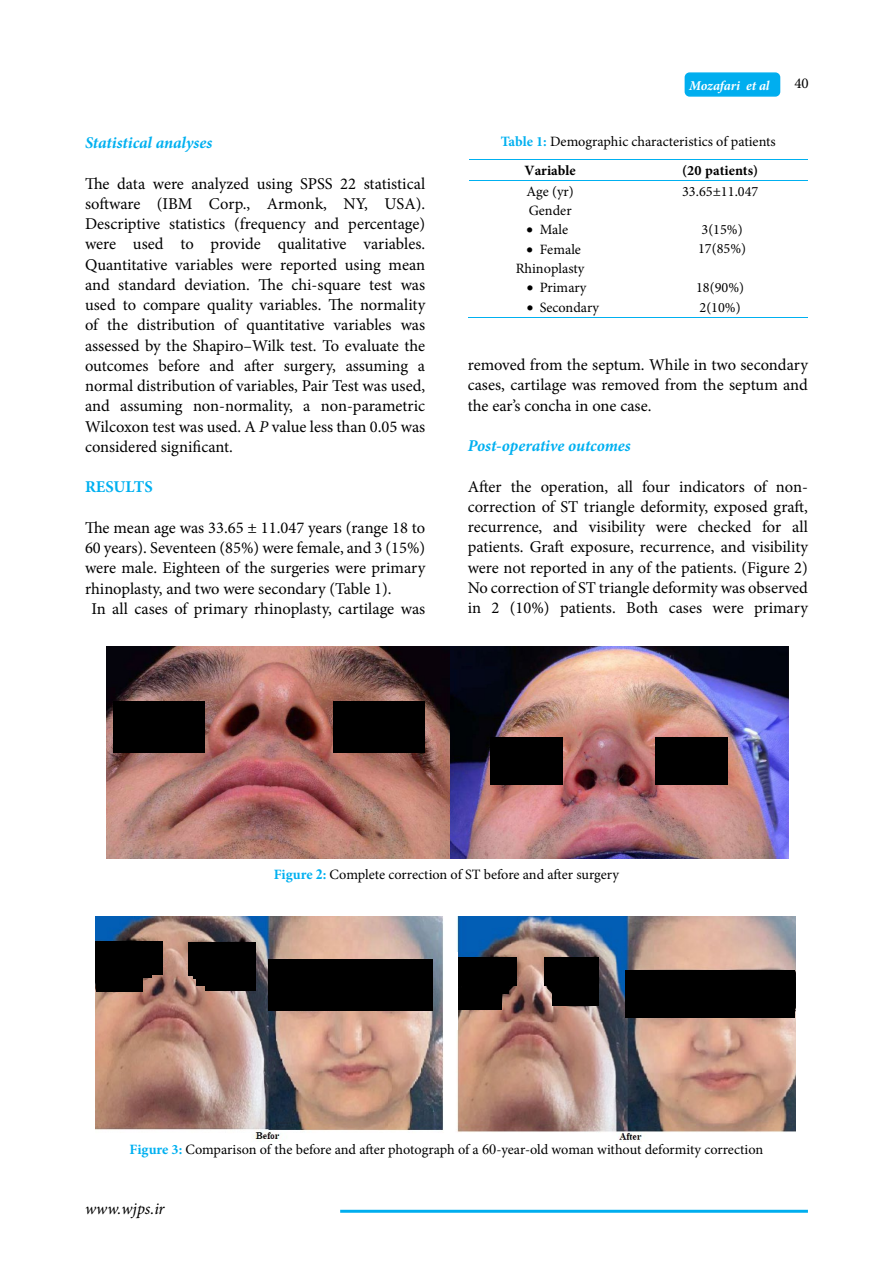
<style>
.page{position:relative;width:893px;height:1263px;background:#fff}
.page>*{position:absolute;margin:0;border:0;box-sizing:border-box;transform-origin:0 0}
.t1{font:16.5px/20.2px "Minion Pro";color:#000;text-align:justify}
.t2{font:italic 700 16.5px "Minion Pro";letter-spacing:-.005em;color:#00b0f0}
.t3{font:italic 16.5px "Minion Pro";letter-spacing:.005em;color:#000}
.t4{font:700 16.5px "Minion Pro";color:#00b0f0}
.t5{font:15px "Minion Pro";color:#000}
.t6{font:14.25px/19px "Minion Pro";color:#000}
.t7{font:700 14.25px "Minion Pro";color:#000}
.t8{font:italic 700 13.5px "Minion Pro";letter-spacing:-.01em;color:#fff}
.s1{font-style:italic}
.s2{font-weight:700;color:#00b0f0}
.s3{font-family:"Times New Roman";font-weight:700;color:#00b0f0}
.s4{font-family:"Times New Roman"}
</style>
<div class="page">
<div style="left:685px;top:73px;width:94px;height:23px;background:#00aeef;border-radius:4px"></div>
<div style="left:685px;top:72px;width:95px;height:25px;border:2px solid #00aeef;border-radius:4px"></div>
<hr style="left:340px;top:1210px;width:468px;height:3px;background:#00aeef">
<hr style="left:469px;top:160px;width:162px;height:1px;background:#00b0f0">
<hr style="left:632px;top:160px;width:176px;height:1px;background:#00b0f0">
<hr style="left:469px;top:181px;width:162px;height:1px;background:#00b0f0">
<hr style="left:632px;top:181px;width:176px;height:1px;background:#00b0f0">
<hr style="left:468px;top:317px;width:163px;height:1px;background:#00b0f0">
<hr style="left:631px;top:317px;width:177px;height:1px;background:#00b0f0">
<img style="left:96px;top:916px;width:699px;height:225px">
<div style="left:268px;top:959px;width:164px;height:52px;background:#000"></div>
<div style="left:96px;top:941px;width:67px;height:33px;background:#000"></div>
<div style="left:188px;top:943px;width:68px;height:33px;background:#000"></div>
<div style="left:196px;top:967px;width:59px;height:18px;background:#000"></div>
<div style="left:193px;top:960px;width:52px;height:18px;background:#000"></div>
<div style="left:97px;top:959px;width:55px;height:18px;background:#000"></div>
<div style="left:96px;top:972px;width:46px;height:20px;background:#000"></div>
<div style="left:205px;top:972px;width:50px;height:18px;background:#000"></div>
<div style="left:458px;top:958px;width:59px;height:28px;background:#000"></div>
<div style="left:462px;top:976px;width:46px;height:18px;background:#000"></div>
<div style="left:458px;top:988px;width:44px;height:22px;background:#000"></div>
<div style="left:544px;top:958px;width:54px;height:28px;background:#000"></div>
<div style="left:548px;top:970px;width:48px;height:18px;background:#000"></div>
<div style="left:552px;top:982px;width:46px;height:24px;background:#000"></div>
<div style="left:448px;top:952px;width:10px;height:77px;background:#fff"></div>
<div style="left:626px;top:970px;width:169px;height:47px;background:#000"></div>
<img style="left:107px;top:646px;width:681px;height:213px">
<div style="left:113px;top:701px;width:92px;height:51px;background:#000"></div>
<div style="left:490px;top:737px;width:72px;height:48px;background:#000"></div>
<div style="left:655px;top:737px;width:72px;height:48px;background:#000"></div>
<div style="left:333px;top:701px;width:92px;height:51px;background:#000"></div>
<p class="t2" style="left:85px;top:131px;width:129px">Statistical analyses</p>
<p class="t1" style="left:85px;top:173px;width:342px">The data were analyzed using SPSS 22 statistical software (IBM Corp., Armonk, NY, USA).<br>Descriptive statistics (frequency and percentage) were used to provide qualitative variables.<br>Quantitative variables were reported using mean and standard deviation. The chi-square test was used to compare quality variables. The normality of the distribution of quantitative variables was assessed by the Shapiro–Wilk test. To evaluate the outcomes before and after surgery, assuming a normal distribution of variables, Pair Test was used, and assuming non-normality, a non-parametric Wilcoxon test was used. A <span class="s1">P</span> value less than 0.05 was considered significant.</p>
<p class="t4" style="left:85px;top:475px;width:69px">RESULTS</p>
<p class="t1" style="left:85px;top:517px;width:342px">The mean age was 33.65 ± 11.047 years (range 18 to</p>
<p class="t1" style="left:85px;top:538px;width:342px">60 years). Seventeen (85%) were female, and 3 (15%)</p>
<p class="t1" style="left:85px;top:558px;width:342px">were male. Eighteen of the surgeries were primary</p>
<p class="t1" style="left:85px;top:578px;width:308px">rhinoplasty, and two were secondary (Table 1).</p>
<p class="t1" style="left:91px;top:598px;width:335px">In all cases of primary rhinoplasty, cartilage was</p>
<p class="t8" style="left:689px;top:76px;width:82px">Mozafari et al</p>
<p class="t5" style="left:794px;top:74px;width:16px">40</p>
<p class="t6" style="left:501px;top:132px;width:276px"><span class="s2">Table 1:</span> Demographic characteristics of patients</p>
<p class="t7" style="left:525px;top:161px;width:53px">Variable</p>
<p class="t7" style="left:682px;top:161px;width:77px">(20 patients)</p>
<p class="t6" style="left:526px;top:182px;width:49px">Age (yr)</p>
<p class="t6" style="left:682px;top:182px;width:78px">33.65±11.047</p>
<p class="t6" style="left:529px;top:201px;width:44px">Gender</p>
<p class="t6" style="left:527px;top:220px;width:43px">• Male</p>
<p class="t6" style="left:527px;top:240px;width:56px">• Female</p>
<p class="t6" style="left:698px;top:220px;width:49px">3(15%)<br>17(85%)</p>
<p class="t6" style="left:516px;top:259px;width:70px">Rhinoplasty</p>
<p class="t6" style="left:527px;top:278px;width:61px">• Primary</p>
<p class="t6" style="left:527px;top:298px;width:74px">• Secondary</p>
<p class="t6" style="left:696px;top:278px;width:49px">18(90%)<br>2(10%)</p>
<p class="t1" style="left:468px;top:355px;width:342px">removed from the septum. While in two secondary cases, cartilage was removed from the septum and the ear’s concha in one case.</p>
<p class="t2" style="left:468px;top:434px;width:164px">Post-operative outcomes</p>
<p class="t1" style="left:468px;top:476px;width:342px">After the operation, all four indicators of non&shy;correction of ST triangle deformity, exposed graft, recurrence, and visibility were checked for all patients. Graft exposure, recurrence, and visibility were not reported in any of the patients. (Figure 2)<br>No correction of ST triangle deformity was observed in 2 (10%) patients. Both cases were primary</p>
<p class="t6" style="left:274px;top:865px;width:347px"><span class="s2">Figure</span> <span class="s3">2</span><span class="s2">:</span> Complete correction of ST before and after surgery</p>
<p class="t6" style="left:130px;top:1140px;width:635px"><span class="s2">Figure 3:</span> Comparison of the before and after photograph of a <span class="s4">60</span>-year-old woman without deformity correction</p>
<p class="t3" style="left:85px;top:1198px;width:81px">www.wjps.ir</p>
</div>
